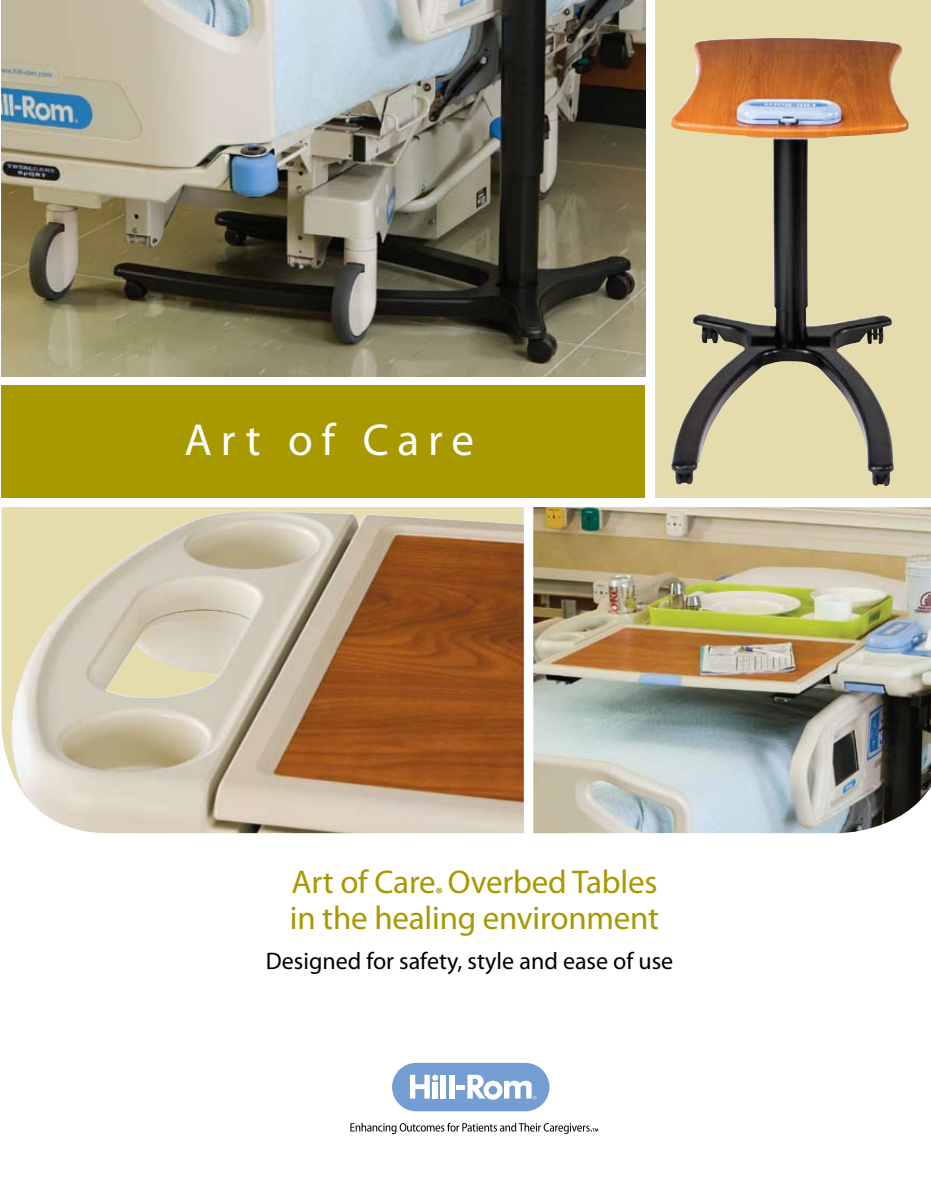
<style>
.page{position:relative;width:931px;height:1188px;background:#fff}
.page>*{position:absolute;margin:0;border:0;box-sizing:border-box;transform-origin:0 0}
.t1{font:45px "Myriad Pro";letter-spacing:.2em;color:#fff}
.t2{font:33px/36px "Myriad Pro";letter-spacing:-.005em;color:#a89900}
.t3{font:24px "Myriad Pro";color:#000}
</style>
<div class="page">
<div style="left:392px;top:1063px;width:157px;height:48px;background:#749dd2;border-radius:24px"></div>
<div style="left:440px;top:1075px;width:6px;height:24px;background:#fff"></div>
<div style="left:448px;top:1075px;width:6px;height:24px;background:#fff"></div>
<svg style="left:410px;top:1075px;width:28px;height:24px"></svg>
<svg style="left:456px;top:1075px;width:80px;height:25px"></svg>
<svg style="left:350px;top:1123px;width:248px;height:11px"></svg>
<img style="left:533px;top:507px;width:397px;height:326px">
<img style="left:2px;top:0;width:643px;height:376px">
<div style="left:2px;top:386px;width:643px;height:112px;background:#a89900"></div>
<div style="left:2px;top:507px;width:521px;height:263px;background:#e5dcad"></div>
<img style="left:11px;top:511px;width:512px;height:322px">
<div style="left:654px;top:0;width:276px;height:498px;background:#e5dcad"></div>
<img style="left:670px;top:39px;width:223px;height:447px">
<h1 class="t1" style="left:184px;top:415px;width:291px">Art of Care</h1>
<p class="t2" style="left:290px;top:864px;width:370px">Art of Care<sub>®</sub> Overbed Tables in the healing environment</p>
<p class="t3" style="left:266px;top:948px;width:409px">Designed for safety, style and ease of use</p>
</div>
